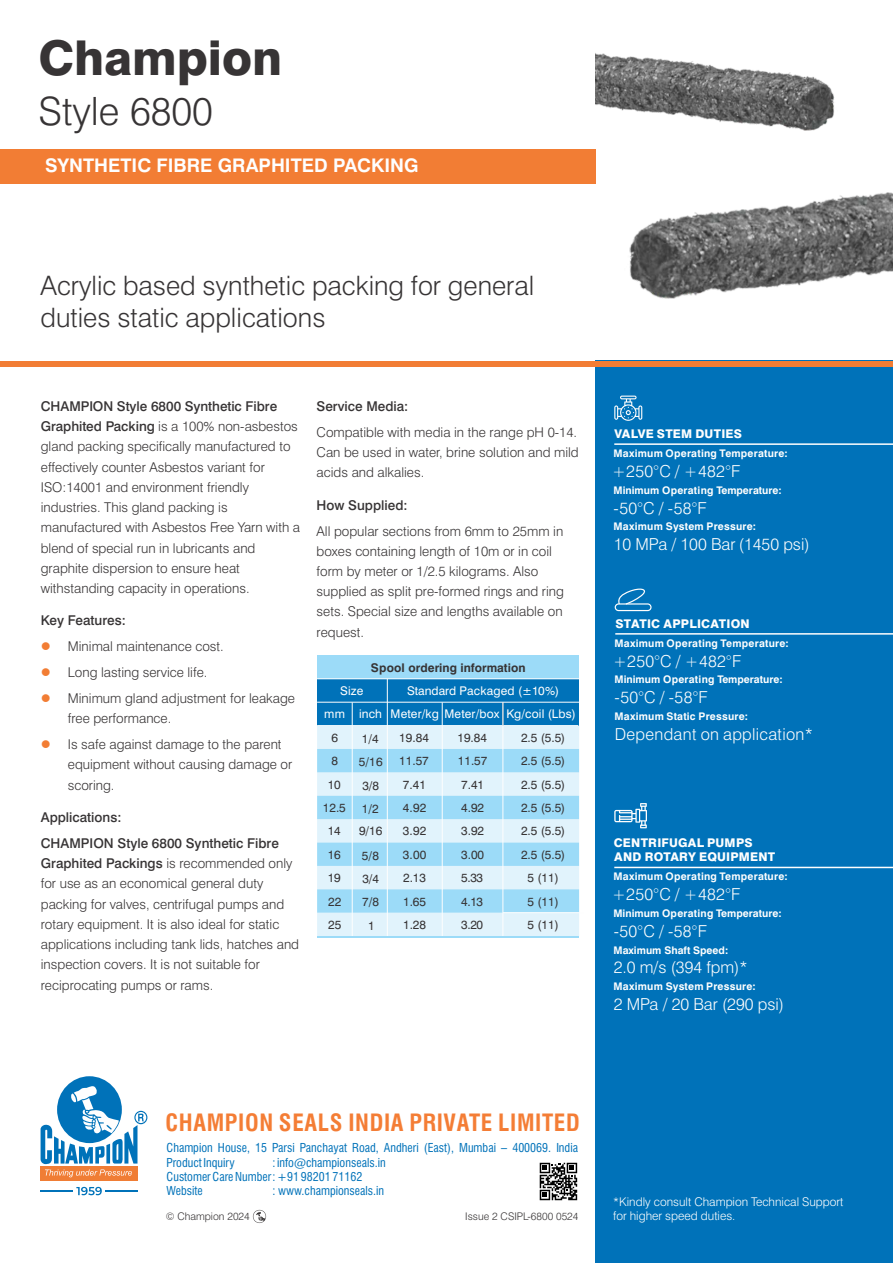
<style>
.page{position:relative;width:893px;height:1263px;background:#fff}
.page>*{position:absolute;margin:0;border:0;box-sizing:border-box;transform-origin:0 0}
.t1{font:800 48px "Swiss 721 BT";color:#373435}
.t2{font:300 39px "Swiss 721 BT";color:#373435}
.t3{font:300 26.85px/32.1px "Swiss 721 BT";color:#373435}
.t4{font:700 condensed 23.25px "Swiss 721 BT";letter-spacing:.03em;color:#f47d35}
.t5{font:700 18.75px "Swiss 721 BT";color:#fefefe}
.t6{font:300 16.5px "Swiss 721 BT";letter-spacing:.02em;color:#fefefe}
.t7{font:300 16.5px "Swiss 721 BT";color:#fefefe}
.t8{font:300 13.5px/20.2px "Swiss 721 BT";color:#373435}
.t9{font:500 13.5px/26px "Swiss 721 BT";color:#373435}
.t10{font:12px/23.4px "Swiss 721 BT";color:#373435;text-align:center}
.t11{font:condensed 12px/14.4px "Swiss 721 BT";color:#0072b9}
.t12{font:800 12px/14.4px "Swiss 721 BT";letter-spacing:.02em;color:#fefefe}
.t13{font:12px/23.4px "Swiss 721 BT";letter-spacing:.015em;color:#fefefe}
.t14{font:300 12px/14.4px "Swiss 721 BT";color:#fefefe}
.t15{font:700 12px "Swiss 721 BT";color:#373435}
.t16{font:700 10.5px "Swiss 721 BT";letter-spacing:.02em;color:#fefefe}
.t17{font:700 10.5px "Swiss 721 BT";color:#fefefe}
.t18{font:300 10.5px "Swiss 721 BT";color:#373435}
.s1{font-weight:500}
.s2{color:#f27d34}
</style>
<div class="page">
<img style="left:629px;top:192px;width:264px;height:106px">
<img style="left:595px;top:53px;width:240px;height:77px">
<div style="left:595px;top:361px;width:298px;height:902px;background:#0072b9"></div>
<div style="left:0;top:361px;width:893px;height:5px;background:#f27d34"></div>
<hr style="left:614px;top:443px;width:279px;height:2px;background:#fefefe">
<div style="left:0;top:150px;width:595px;height:34px;background:#f27d34"></div>
<svg style="left:614px;top:396px;width:28px;height:25px"></svg>
<svg style="left:614px;top:803px;width:33px;height:25px"></svg>
<hr style="left:614px;top:867px;width:279px;height:1px;background:#fefefe">
<div style="left:317px;top:679px;width:262px;height:46px;background:#0072b9"></div>
<div style="left:317px;top:655px;width:262px;height:24px;background:#9cdbf8"></div>
<div style="left:317px;top:725px;width:262px;height:211px;background:#e1f3fc"></div>
<svg style="left:317px;top:749px;width:262px;height:164px;background:#bae5f9"></svg>
<hr style="left:352px;top:702px;width:1px;height:234px;background:#fefefe">
<hr style="left:387px;top:679px;width:1px;height:257px;background:#fefefe">
<hr style="left:442px;top:702px;width:1px;height:234px;background:#fefefe">
<hr style="left:317px;top:678px;width:262px;height:1px;background:#fefefe">
<hr style="left:502px;top:702px;width:1px;height:234px;background:#fefefe">
<hr style="left:503px;top:912px;width:80px;height:1px;background:#fefefe">
<hr style="left:317px;top:936px;width:262px;height:2px;background:#9cdbf8">
<hr style="left:317px;top:702px;width:262px;height:1px;background:#fefefe">
<hr style="left:615px;top:633px;width:278px;height:2px;background:#fefefe">
<div style="left:615px;top:603px;width:37px;height:8px;border:1px solid #fefefe;border-radius:3px"></div>
<svg style="left:617px;top:588px;width:31px;height:17px"></svg>
<div style="left:57px;top:1076px;width:65px;height:67px;background:#0072b9;border-radius:50%"></div>
<div style="left:40px;top:1166px;width:98px;height:14px;background:#f07d35"></div>
<svg style="left:41px;top:1086px;width:106px;height:91px"></svg>
<hr style="left:40px;top:1190px;width:33px;height:2px;background:#0072b9">
<hr style="left:105px;top:1190px;width:33px;height:2px;background:#0072b9">
<svg style="left:76px;top:1187px;width:26px;height:8px"></svg>
<svg style="left:539px;top:1162px;width:39px;height:39px"></svg>
<svg style="left:540px;top:1163px;width:37px;height:37px"></svg>
<svg style="left:253px;top:1210px;width:13px;height:13px"></svg>
<h1 class="t1" style="left:39px;top:39px;width:245px">Champion</h1>
<h2 class="t2" style="left:39px;top:95px;width:176px">Style 6800</h2>
<h3 class="t5" style="left:45px;top:158px;width:375px">SYNTHETIC FIBRE GRAPHITED PACKING</h3>
<h3 class="t3" style="left:41px;top:272px;width:495px">Acrylic based synthetic packing for general duties static applications</h3>
<p class="t8" style="left:41px;top:397px;width:261px"><span class="s1">CHAMPION Style 6800 Synthetic Fibre Graphited Packing</span> is a 100% non-asbestos gland packing specifically manufactured to effectively counter Asbestos variant for ISO:14001 and environment friendly industries. This gland packing is manufactured with Asbestos Free Yarn with a blend of special run in lubricants and graphite dispersion to ensure heat withstanding capacity in operations.</p>
<p class="t9" style="left:41px;top:609px;width:86px">Key Features:</p>
<p class="t8" style="left:41px;top:638px;width:184px"><span class="s2">●</span> Minimal maintenance cost.</p>
<p class="t8" style="left:41px;top:663px;width:168px"><span class="s2">●</span> Long lasting service life.</p>
<p class="t8" style="left:68px;top:689px;width:229px;text-indent:-27px"><span class="s2">●</span> Minimum gland adjustment for leakage free performance.</p>
<p class="t8" style="left:68px;top:735px;width:226px;text-indent:-27px"><span class="s2">●</span> Is safe against damage to the parent equipment without causing damage or scoring.</p>
<p class="t9" style="left:41px;top:805px;width:240px">Applications:<br>CHAMPION Style 6800 Synthetic Fibre</p>
<p class="t8" style="left:41px;top:854px;width:260px"><span class="s1">Graphited Packings</span> is recommended only for use as an economical general duty packing for valves, centrifugal pumps and rotary equipment. It is also ideal for static applications including tank lids, hatches and inspection covers. It is not suitable for reciprocating pumps or rams.</p>
<p class="t9" style="left:317px;top:394px;width:93px">Service Media:</p>
<p class="t8" style="left:317px;top:423px;width:264px;text-align:justify">Compatible with media in the range pH 0-14.<br>Can be used in water, brine solution and mild acids and alkalies.</p>
<p class="t9" style="left:317px;top:493px;width:92px">How Supplied:</p>
<p class="t8" style="left:317px;top:522px;width:249px">All popular sections from 6mm to 25mm in boxes containing length of 10m or in coil form by meter or 1/2.5 kilograms. Also supplied as split pre-formed rings and ring sets. Special size and lengths available on request.</p>
<p class="t15" style="left:371px;top:662px;width:156px">Spool ordering information</p>
<p class="t13" style="left:324px;top:680px;width:237px;text-indent:83px">Standard Packaged (±10%) mm inch Meter/kg Meter/box</p>
<p class="t10" style="left:331px;top:727px;width:8px">6</p>
<p class="t10" style="left:362px;top:728px;width:18px">1/4</p>
<p class="t10" style="left:399px;top:727px;width:31px">19.84</p>
<p class="t10" style="left:457px;top:727px;width:31px">19.84</p>
<p class="t10" style="left:331px;top:750px;width:8px">8</p>
<p class="t10" style="left:359px;top:751px;width:25px">5/16</p>
<p class="t10" style="left:399px;top:750px;width:31px">11.57</p>
<p class="t10" style="left:458px;top:750px;width:31px">11.57</p>
<p class="t10" style="left:328px;top:774px;width:15px">10</p>
<p class="t10" style="left:362px;top:775px;width:18px">3/8</p>
<p class="t10" style="left:403px;top:774px;width:25px">7.41</p>
<p class="t10" style="left:461px;top:774px;width:25px">7.41</p>
<p class="t10" style="left:323px;top:797px;width:25px">12.5</p>
<p class="t10" style="left:362px;top:798px;width:18px">1/2</p>
<p class="t10" style="left:403px;top:797px;width:25px">4.92</p>
<p class="t10" style="left:461px;top:797px;width:25px">4.92</p>
<p class="t10" style="left:328px;top:820px;width:15px">14</p>
<p class="t10" style="left:359px;top:820px;width:25px">9/16</p>
<p class="t10" style="left:403px;top:820px;width:25px">3.92</p>
<p class="t10" style="left:461px;top:820px;width:25px">3.92</p>
<p class="t10" style="left:328px;top:844px;width:15px">16</p>
<p class="t10" style="left:362px;top:845px;width:19px">5/8</p>
<p class="t10" style="left:403px;top:844px;width:25px">3.00</p>
<p class="t10" style="left:461px;top:844px;width:25px">3.00</p>
<p class="t10" style="left:328px;top:867px;width:15px">19</p>
<p class="t10" style="left:362px;top:868px;width:18px">3/4</p>
<p class="t10" style="left:403px;top:867px;width:25px">2.13</p>
<p class="t10" style="left:461px;top:867px;width:23px">5.33</p>
<p class="t10" style="left:328px;top:891px;width:15px">22</p>
<p class="t10" style="left:362px;top:892px;width:18px">7/8</p>
<p class="t10" style="left:403px;top:891px;width:25px">1.65</p>
<p class="t10" style="left:461px;top:891px;width:23px">4.13</p>
<p class="t10" style="left:328px;top:914px;width:15px">25</p>
<p class="t10" style="left:368px;top:915px;width:8px">1</p>
<p class="t10" style="left:403px;top:914px;width:25px">1.28</p>
<p class="t10" style="left:461px;top:914px;width:23px">3.20</p>
<p class="t13" style="left:340px;top:680px;width:25px">Size</p>
<p class="t13" style="left:506px;top:704px;width:71px">Kg/coil (Lbs)</p>
<p class="t10" style="left:521px;top:727px;width:46px">2.5 (5.5)<br>2.5 (5.5)<br>2.5 (5.5)<br>2.5 (5.5)<br>2.5 (5.5)<br>2.5 (5.5)<br>5 (11)<br>5 (11)<br>5 (11)</p>
<p class="t12" style="left:614px;top:428px;width:129px">VALVE STEM DUTIES</p>
<p class="t16" style="left:613px;top:449px;width:176px">Maximum Operating Temperature:</p>
<p class="t6" style="left:612px;top:464px;width:130px">+250°C / +482°F</p>
<p class="t17" style="left:613px;top:486px;width:170px">Minimum Operating Temperature:</p>
<p class="t6" style="left:614px;top:501px;width:95px">-50°C / -58°F</p>
<p class="t16" style="left:613px;top:522px;width:144px">Maximum System Pressure:</p>
<p class="t7" style="left:614px;top:538px;width:197px">10 MPa / 100 Bar (1450 psi)</p>
<p class="t12" style="left:615px;top:617px;width:136px">STATIC APPLICATION</p>
<p class="t16" style="left:614px;top:639px;width:176px">Maximum Operating Temperature:</p>
<p class="t6" style="left:613px;top:654px;width:130px">+250°C / +482°F</p>
<p class="t17" style="left:614px;top:675px;width:170px">Minimum Operating Temperature:</p>
<p class="t6" style="left:615px;top:691px;width:95px">-50°C / -58°F</p>
<p class="t16" style="left:614px;top:712px;width:135px">Maximum Static Pressure:</p>
<p class="t6" style="left:615px;top:727px;width:200px">Dependant on application*</p>
<p class="t12" style="left:614px;top:837px;width:163px">CENTRIFUGAL PUMPS<br>AND ROTARY EQUIPMENT</p>
<p class="t6" style="left:612px;top:888px;width:130px">+250°C / +482°F</p>
<p class="t6" style="left:614px;top:925px;width:95px">-50°C / -58°F</p>
<p class="t17" style="left:613px;top:946px;width:116px">Maximum Shaft Speed:</p>
<p class="t16" style="left:613px;top:872px;width:176px">Maximum Operating Temperature:</p>
<p class="t17" style="left:613px;top:909px;width:170px">Minimum Operating Temperature:</p>
<p class="t6" style="left:614px;top:961px;width:135px">2.0 m/s (394 fpm)*</p>
<p class="t16" style="left:613px;top:982px;width:144px">Maximum System Pressure:</p>
<p class="t7" style="left:614px;top:997px;width:172px">2 MPa / 20 Bar (290 psi)</p>
<h3 class="t4" style="left:165px;top:1113px;width:416px">CHAMPION SEALS INDIA PRIVATE LIMITED</h3>
<p class="t11" style="left:167px;top:1142px;width:413px">Champion House, 15 Parsi Panchayat Road, Andheri (East), Mumbai – 400069. India<br>Product Inquiry</p>
<p class="t11" style="left:167px;top:1156px;width:221px;text-indent:106px">:info@championseals.in<br>Customer Care Number : +91 98201 71162<br>Website</p>
<p class="t11" style="left:272px;top:1185px;width:113px">: www.championseals.in</p>
<p class="t18" style="left:166px;top:1212px;width:85px">© Champion 2024</p>
<p class="t18" style="left:465px;top:1212px;width:115px">Issue 2 CSIPL-6800 0524</p>
<p class="t14" style="left:613px;top:1195px;width:232px">*Kindly consult Champion Technical Support for higher speed duties.</p>
</div>
